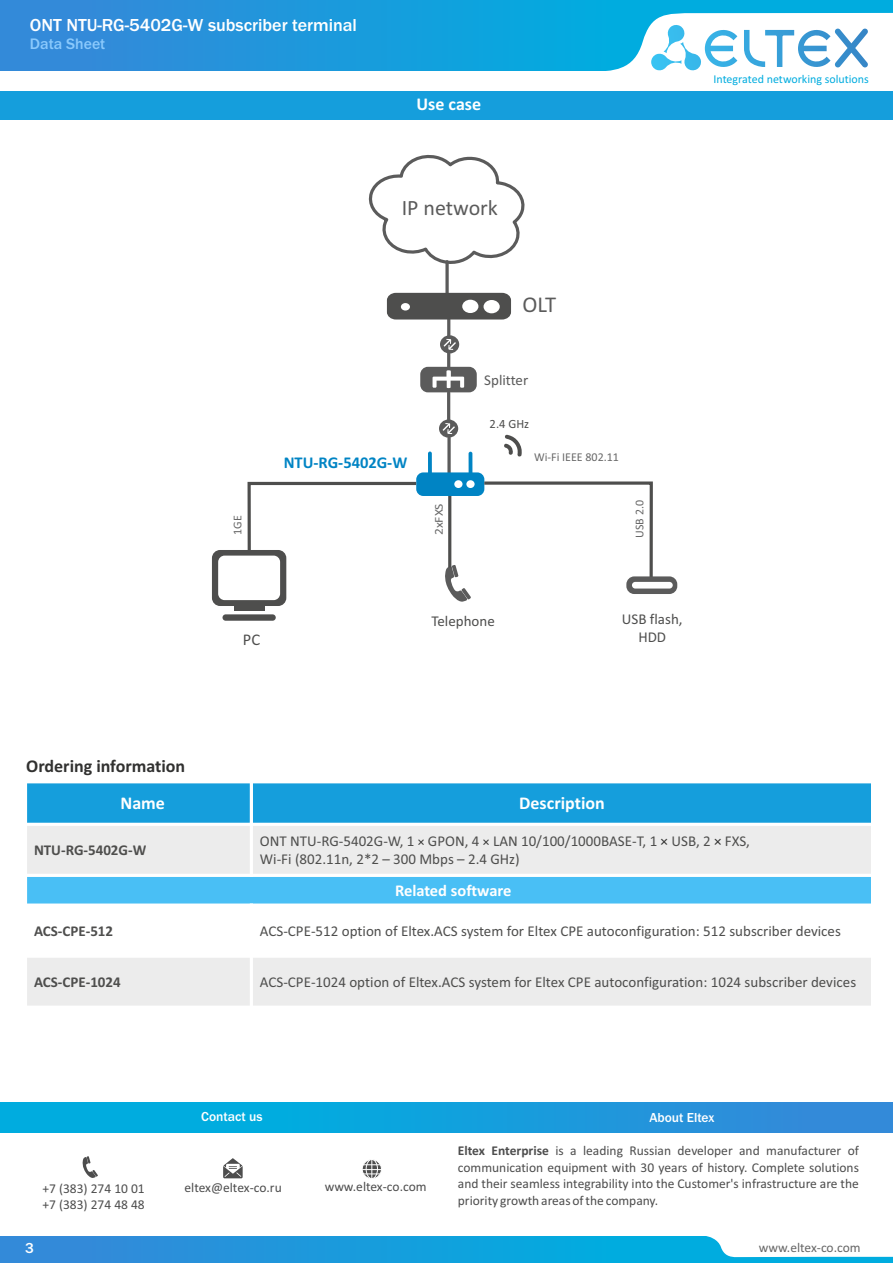
<style>
.page{position:relative;width:893px;height:1263px;background:#fff}
.page>*{position:absolute;margin:0;border:0;box-sizing:border-box;transform-origin:0 0}
.t1{font:22.65px "Calibri";color:#5b5b5b}
.t2{font:21.9px "Calibri";color:#5b5b5b}
.t3{font:500 18px "Franklin Gothic";color:#fff}
.t4{font:700 18px "Calibri";color:#fff}
.t5{font:700 18px "Calibri";color:#313130}
.t6{font:700 16.5px "Calibri";color:#fff}
.t7{font:700 16.5px "Calibri";color:#0084c4}
.t8{font:16.35px "Calibri";color:#4e4e4d}
.t9{font:500 15.75px "Franklin Gothic";color:#8ac9fc}
.t10{font:15px/18.3px "Calibri";color:#4e4e4d;text-align:center}
.t11{font:700 15px "Calibri";color:#4e4e4d}
.t12{font:15px "Calibri";color:#5b5b5b}
.t13{font:500 15px "Franklin Gothic";color:#fff}
.t14{font:13.5px/16.5px "Calibri";color:#4d4d4d;text-align:justify}
.t15{font:500 13.5px "Franklin Gothic";color:#fff}
.t16{font:13.5px "Calibri";color:#666}
.t17{font:12.6px "Calibri";color:#4e4e4d}
.t18{font:12px "Calibri";color:#00acdf}
.t19{font:12px "Calibri";color:#676767}
.t20{font:12px "Calibri";color:#676767;scale:1.13 1}
.s1{font-size:13.5px;color:#313130}
.s2{color:#313130}
.s3{font-weight:700}
</style>
<div class="page">
<div style="left:0;top:91px;width:893px;height:29px;background:#159edc"></div>
<div style="left:234px;top:606px;width:30px;height:5px;background:#4e4e4d"></div>
<div style="left:222px;top:614px;width:54px;height:7px;background:#4e4e4d;border-radius:3px"></div>
<div style="left:25px;top:782px;width:226px;height:42px;background:#159edc"></div>
<div style="left:251px;top:782px;width:622px;height:42px;background:#159edc"></div>
<div style="left:25px;top:824px;width:226px;height:51px;background:#ececec"></div>
<div style="left:251px;top:824px;width:622px;height:51px;background:#ececec"></div>
<div style="left:25px;top:875px;width:848px;height:30px;background:#49bff5"></div>
<div style="left:25px;top:956px;width:226px;height:51px;background:#ececec"></div>
<div style="left:251px;top:956px;width:622px;height:51px;background:#ececec"></div>
<hr style="left:24px;top:780px;width:3px;height:229px;background:#fff">
<hr style="left:250px;top:903px;width:3px;height:106px;background:#fff">
<hr style="left:250px;top:780px;width:3px;height:46px;background:#fff">
<hr style="left:250px;top:823px;width:3px;height:54px;background:#fff">
<hr style="left:871px;top:780px;width:3px;height:229px;background:#fff">
<hr style="left:24px;top:1005px;width:850px;height:4px;background:#fff">
<hr style="left:24px;top:954px;width:850px;height:4px;background:#fff">
<svg style="left:27px;top:903px;width:844px;height:2px"></svg>
<hr style="left:24px;top:874px;width:850px;height:3px;background:#fff">
<hr style="left:24px;top:823px;width:850px;height:3px;background:#fff">
<hr style="left:24px;top:780px;width:850px;height:3px;background:#fff">
<svg style="left:212px;top:154px;width:465px;height:452px"></svg>
<div style="left:0;top:1236px;width:893px;height:27px;background:linear-gradient(to right,#3489d9,#00b4e0)"></div>
<svg style="left:703px;top:1236px;width:190px;height:21px"></svg>
<div style="left:0;top:1102px;width:893px;height:30px;background:linear-gradient(to right,#00b4e0,#3489d9)"></div>
<svg style="left:223px;top:1158px;width:20px;height:20px"></svg>
<div style="left:362px;top:1159px;width:20px;height:20px;background:#f7f7f7;border:1px solid #fff;border-radius:50%"></div>
<svg style="left:362px;top:1159px;width:19px;height:20px"></svg>
<svg style="left:82px;top:1156px;width:16px;height:22px"></svg>
<div style="left:0;top:0;width:893px;height:71px;background:linear-gradient(to right,#3489d9,#00b4e0)"></div>
<svg style="left:589px;top:13px;width:304px;height:58px"></svg>
<p class="t3" style="left:30px;top:19px;width:329px">ONT NTU-RG-5402G-W subscriber terminal</p>
<p class="t9" style="left:30px;top:38px;width:77px">Data Sheet</p>
<p class="t5" style="left:26px;top:759px;width:161px">Ordering information</p>
<p class="t4" style="left:416px;top:96px;width:66px">Use case</p>
<p class="t18" style="left:713px;top:73px;width:157px">Integrated networking solutions</p>
<h2 class="t2" style="left:402px;top:199px;width:98px">IP network</h2>
<p class="t19" style="left:233px;top:535px;width:21px;rotate:-90deg">1GE</p>
<p class="t7" style="left:284px;top:456px;width:125px">NTU-RG-5402G-W</p>
<p class="t20" style="left:434px;top:535px;width:30px;rotate:-90deg">2хFXS</p>
<h1 class="t1" style="left:522px;top:295px;width:35px">OLT</h1>
<p class="t12" style="left:484px;top:373px;width:46px">Splitter</p>
<p class="t17" style="left:490px;top:419px;width:41px">2.4 GHz</p>
<p class="t19" style="left:534px;top:452px;width:86px">Wi-Fi IEEE 802.11</p>
<p class="t19" style="left:634px;top:538px;width:39px;rotate:-90deg">USB 2.0</p>
<p class="t8" style="left:243px;top:633px;width:19px">PC</p>
<p class="t10" style="left:431px;top:613px;width:65px">Telephone</p>
<p class="t10" style="left:622px;top:611px;width:62px">USB flash,<br>HDD</p>
<p class="t4" style="left:120px;top:796px;width:46px">Name</p>
<p class="t4" style="left:519px;top:796px;width:87px">Description</p>
<p class="t11" style="left:34px;top:844px;width:114px">NTU-RG-5402G-W</p>
<p class="t10" style="left:260px;top:833px;width:492px;text-align:left">ONT NTU-RG-5402G-W, 1 <span class="s1">×</span> GPON, 4 <span class="s1">×</span> LAN 10/100/1000BASE-T, 1 <span class="s2">×</span> USB, 2 <span class="s2">×</span> FXS,<br>Wi-Fi (802.11n, 2*2 – 300 Mbps – 2.4 GHz)</p>
<p class="t6" style="left:395px;top:883px;width:118px">Related software</p>
<p class="t11" style="left:34px;top:924px;width:81px">ACS-CPE-512</p>
<p class="t10" style="left:260px;top:923px;width:583px">ACS-CPE-512 option of Eltex.ACS system for Eltex CPE autoconfiguration: 512 subscriber devices</p>
<p class="t11" style="left:34px;top:975px;width:88px">ACS-CPE-1024</p>
<p class="t10" style="left:260px;top:974px;width:598px">ACS-CPE-1024 option of Eltex.ACS system for Eltex CPE autoconfiguration: 1024 subscriber devices</p>
<p class="t15" style="left:201px;top:1112px;width:63px">Contact us</p>
<p class="t14" style="left:42px;top:1181px;width:104px">+7 (383) 274 10 01 +7 (383) 274 48 48</p>
<p class="t14" style="left:185px;top:1180px;width:99px">eltex@eltex-co.ru</p>
<p class="t14" style="left:325px;top:1180px;width:103px">www.eltex-co.com</p>
<p class="t15" style="left:649px;top:1112px;width:67px">About Eltex</p>
<p class="t14" style="left:458px;top:1144px;width:403px"><span class="s3">Eltex Enterprise</span> is a leading Russian developer and manufacturer of communication equipment with 30 years of history. Complete solutions and their seamless integrability into the Customer's infrastructure are the priority growth areas of the company.</p>
<p class="t13" style="left:25px;top:1243px;width:10px">3</p>
<p class="t16" style="left:759px;top:1242px;width:103px">www.eltex-co.com</p>
</div>
